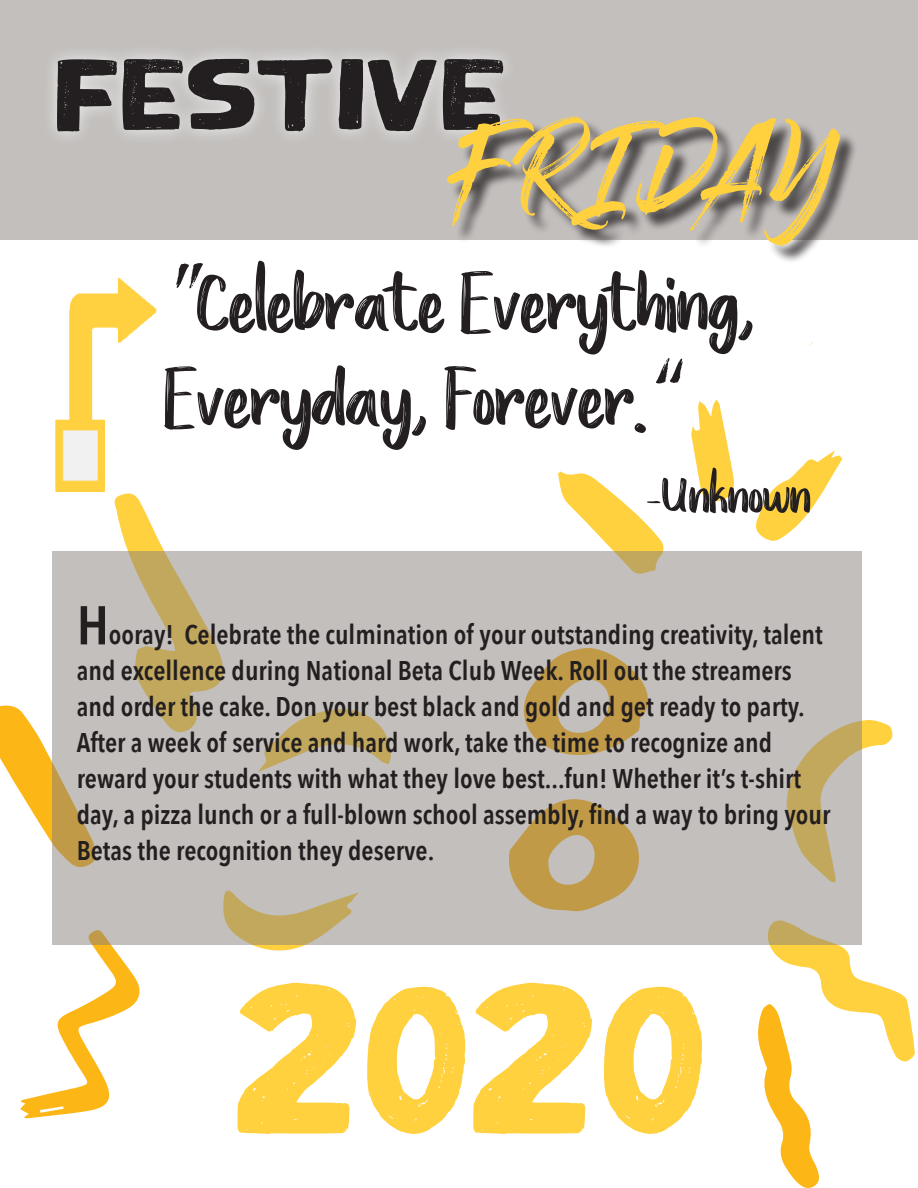
<style>
.page{position:relative;width:918px;height:1188px;background:#fff}
.page>*{position:absolute;margin:0;border:0;box-sizing:border-box;transform-origin:0 0}
.t1{font:103.8px "Black Ground";color:#231f20;scale:1.39 1}
.t2{font:90px "Gloss And Bloom";color:#ffd13f;scale:.92 1}
.t3{font:79.5px/95.4px "Love Story Rough";color:#231f20}
.t4{font:52.5px "Love Story Rough";color:#231f20}
.t5{font:600 27px/36px "Avenir Next Condensed";color:#231f20}
.s1{font-family:"Gloss And Bloom";font-size:72px}
.s2{font-size:54px}
</style>
<div class="page">
<svg style="left:116px;top:511px;width:48px;height:40px"></svg>
<svg style="left:0;top:705px;width:52px;height:138px"></svg>
<svg style="left:20px;top:945px;width:120px;height:174px"></svg>
<svg style="left:862px;top:720px;width:31px;height:29px"></svg>
<svg style="left:558px;top:471px;width:106px;height:80px"></svg>
<svg style="left:758px;top:945px;width:157px;height:243px"></svg>
<svg style="left:253px;top:945px;width:52px;height:6px"></svg>
<svg style="left:756px;top:450px;width:87px;height:91px"></svg>
<svg style="left:691px;top:400px;width:43px;height:102px"></svg>
<div style="left:0;top:0;width:918px;height:239px;background:#c2bfbd"></div>
<div style="left:41px;top:44px;width:477px;height:103px;background:#fff;opacity:.75"></div>
<div style="left:450px;top:119px;width:408px;height:145px;background:#231f20;opacity:.75"></div>
<svg style="left:52px;top:551px;width:810px;height:394px;background:#c1bbae"></svg>
<img style="left:55px;top:277px;width:102px;height:234px">
<svg style="left:238px;top:983px;width:118px;height:151px"></svg>
<svg style="left:473px;top:983px;width:119px;height:151px"></svg>
<svg style="left:367px;top:987px;width:98px;height:147px"></svg>
<svg style="left:604px;top:987px;width:98px;height:147px"></svg>
<p class="t1" style="left:54px;top:47px;width:327px">FESTIVE</p>
<p class="t2" style="left:455px;top:128px;width:414px">FR IDAY</p>
<p class="t3" style="left:164px;top:260px;width:592px"><span class="s1">“</span>Celebrate Everything,<br>Everyday, Forever.<span class="s1">”</span></p>
<p class="t4" style="left:647px;top:458px;width:165px"><span class="s2">-</span>Unknown</p>
<p class="t5" style="left:77px;top:616px;width:755px"><span class="s2">H</span>ooray! Celebrate the culmination of your outstanding creativity, talent and excellence during National Beta Club Week. Roll out the streamers and order the cake. Don your best black and gold and get ready to party.<br>After a week of service and hard work, take the time to recognize and reward your students with what they love best...fun! Whether it’s t-shirt day, a pizza lunch or a full-blown school assembly, find a way to bring your Betas the recognition they deserve.</p>
</div>
